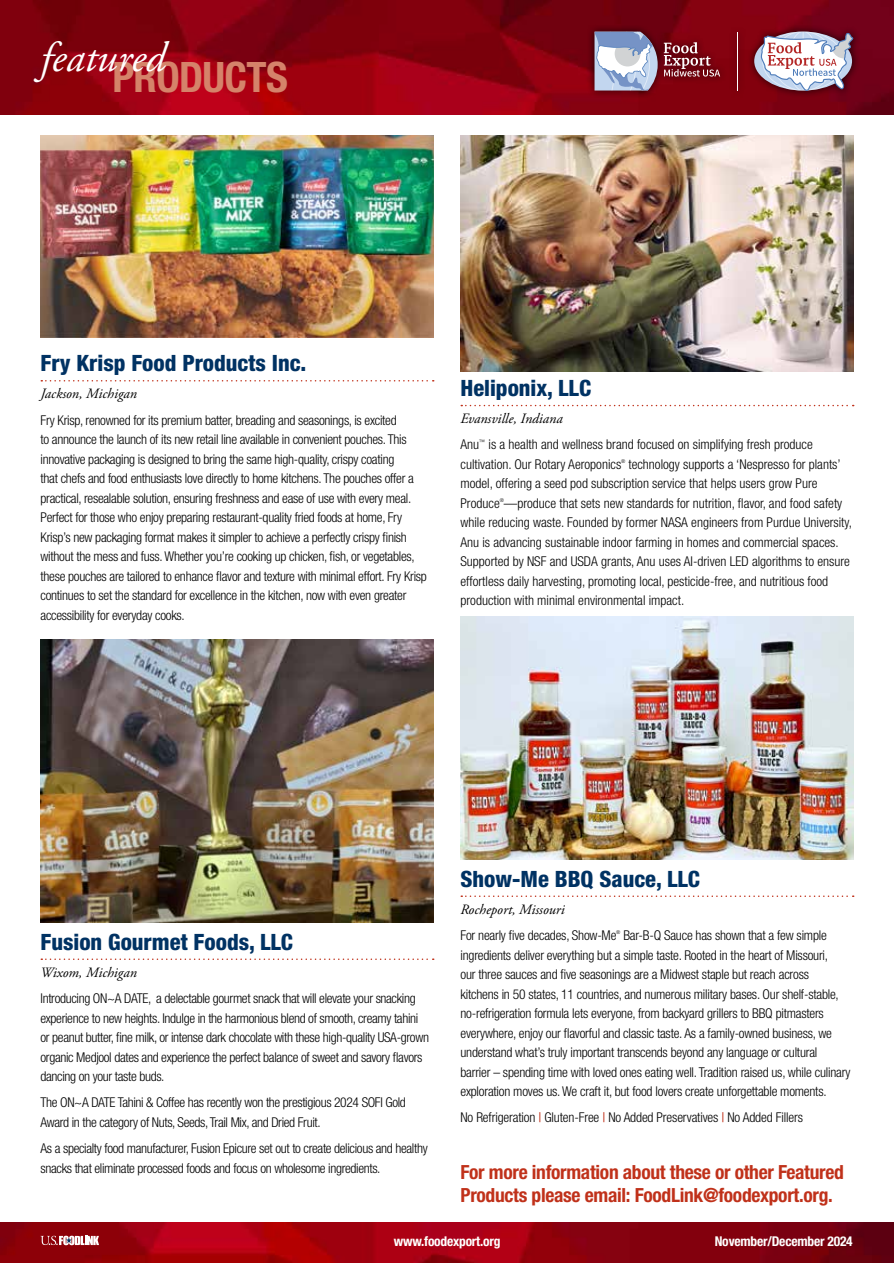
<style>
.page{position:relative;width:894px;height:1263px;background:#fff}
.page>*{position:absolute;margin:0;border:0;box-sizing:border-box;transform-origin:0 0}
.t1{font:700 condensed 42px "Helvetica Neue LT Std";letter-spacing:-.015em;color:#d5836a}
.t2{font:italic 42px "Adobe Garamond Pro";color:#fff}
.t3{font:800 condensed 22.5px "Helvetica Neue LT Std";color:#003263}
.t4{font:700 condensed 19.5px/22.5px "Helvetica Neue LT Std";letter-spacing:-.015em;color:#c0311a}
.t5{font:italic 14.25px "Adobe Garamond Pro";color:#000}
.t6{font:300 condensed 13.5px/19.5px "Helvetica Neue LT Std";letter-spacing:-.02em;color:#000}
.t7{font:300 condensed 13.5px/19.5px "Helvetica Neue LT Std";color:#000}
.t8{font:700 condensed 13.5px "Helvetica Neue LT Std";letter-spacing:-.015em;color:#fff}
.t9{font:300 condensed 5.25px "Helvetica Neue LT Std";color:#000}
.s1{font-weight:400;color:#c0311a}
</style>
<div class="page">
<img style="left:0;top:1222px;width:893px;height:41px">
<svg style="left:40px;top:1235px;width:59px;height:10px"></svg>
<img style="left:0;top:0;width:893px;height:114px">
<svg style="left:461px;top:405px;width:392px;height:1px"></svg>
<svg style="left:461px;top:895px;width:392px;height:2px"></svg>
<img style="left:460px;top:135px;width:393px;height:236px">
<img style="left:460px;top:617px;width:393px;height:243px">
<svg style="left:41px;top:380px;width:392px;height:1px"></svg>
<svg style="left:41px;top:958px;width:392px;height:2px"></svg>
<img style="left:40px;top:135px;width:393px;height:203px">
<img style="left:40px;top:639px;width:393px;height:283px">
<div style="left:586px;top:24px;width:274px;height:75px;background:#000;opacity:.75"></div>
<svg style="left:594px;top:32px;width:63px;height:58px"></svg>
<svg style="left:663px;top:42px;width:56px;height:35px"></svg>
<svg style="left:760px;top:32px;width:93px;height:59px"></svg>
<hr style="left:736px;top:32px;width:1px;height:58px;background:#fff">
<h1 class="t2" style="left:40px;top:32px;width:126px">featured</h1>
<h1 class="t1" style="left:112px;top:51px;width:177px">PRODUCTS</h1>
<h2 class="t3" style="left:40px;top:349px;width:267px">Fry Krisp Food Products Inc.</h2>
<p class="t5" style="left:40px;top:385px;width:98px">Jackson, Michigan</p>
<p class="t6" style="left:40px;top:410px;width:388px">Fry Krisp, renowned for its premium batter, breading and seasonings, is excited<br>to announce the launch of its new retail line available in convenient pouches. This innovative packaging is designed to bring the same high-quality, crispy coating<br>that chefs and food enthusiasts love directly to home kitchens. The pouches offer a practical, resealable solution, ensuring freshness and ease of use with every meal.<br>Perfect for those who enjoy preparing restaurant-quality fried foods at home, Fry Krisp’s new packaging format makes it simpler to achieve a perfectly crispy finish without the mess and fuss. Whether you’re cooking up chicken, fish, or vegetables, these pouches are tailored to enhance flavor and texture with minimal effort. Fry Krisp continues to set the standard for excellence in the kitchen, now with even greater accessibility for everyday cooks.</p>
<h2 class="t3" style="left:460px;top:374px;width:132px">Heliponix, LLC</h2>
<p class="t5" style="left:460px;top:410px;width:104px">Evansville, Indiana</p>
<p class="t7" style="left:460px;top:435px;width:353px">Anu<sup>™</sup> is a health and wellness brand focused on simplifying fresh produce cultivation. Our Rotary Aeroponics</p>
<p class="t9" style="left:621px;top:458px;width:6px">®</p>
<p class="t7" style="left:460px;top:454px;width:383px;text-indent:168px">technology supports a ‘Nespresso for plants’ model, offering a seed pod subscription service that helps users grow Pure<br>Produce —produce that sets new standards for nutrition, flavor, and food safety</p>
<p class="t9" style="left:499px;top:497px;width:6px">®</p>
<p class="t7" style="left:460px;top:513px;width:393px">while reducing waste. Founded by former NASA engineers from Purdue University, Anu is advancing sustainable indoor farming in homes and commercial spaces.<br>Supported by NSF and USDA grants, Anu uses AI-driven LED algorithms to ensure effortless daily harvesting, promoting local, pesticide-free, and nutritious food production with minimal environmental impact.</p>
<h2 class="t3" style="left:40px;top:928px;width:254px">Fusion Gourmet Foods, LLC</h2>
<p class="t5" style="left:40px;top:963px;width:98px">Wixom, Michigan</p>
<p class="t6" style="left:40px;top:988px;width:390px">Introducing ON~A DATE, a delectable gourmet snack that will elevate your snacking experience to new heights. Indulge in the harmonious blend of smooth, creamy tahini or peanut butter, fine milk, or intense dark chocolate with these high-quality USA-grown organic Medjool dates and experience the perfect balance of sweet and savory flavors dancing on your taste buds.</p>
<p class="t6" style="left:40px;top:1092px;width:367px">The ON~A DATE Tahini &amp; Coffee has recently won the prestigious 2024 SOFI Gold<br>Award in the category of Nuts, Seeds, Trail Mix, and Dried Fruit.</p>
<p class="t6" style="left:40px;top:1138px;width:388px">As a specialty food manufacturer, Fusion Epicure set out to create delicious and healthy snacks that eliminate processed foods and focus on wholesome ingredients.</p>
<h2 class="t3" style="left:460px;top:865px;width:241px">Show-Me BBQ Sauce, LLC</h2>
<p class="t5" style="left:460px;top:900px;width:106px">Rocheport, Missouri</p>
<p class="t6" style="left:460px;top:925px;width:157px">For nearly five decades, Show-Me</p>
<p class="t9" style="left:616px;top:929px;width:6px">®</p>
<p class="t6" style="left:460px;top:925px;width:391px;text-indent:163px">Bar-B-Q Sauce has shown that a few simple ingredients deliver everything but a simple taste. Rooted in the heart of Missouri,<br>our three sauces and five seasonings are a Midwest staple but reach across kitchens in 50 states, 11 countries, and numerous military bases. Our shelf-stable, no-refrigeration formula lets everyone, from backyard grillers to BBQ pitmasters everywhere, enjoy our flavorful and classic taste. As a family-owned business, we understand what’s truly important transcends beyond any language or cultural barrier – spending time with loved ones eating well. Tradition raised us, while culinary exploration moves us. We craft it, but food lovers create unforgettable moments.</p>
<p class="t6" style="left:460px;top:1107px;width:344px">No Refrigeration <span class="s1">|</span> Gluten-Free <span class="s1">|</span> No Added Preservatives <span class="s1">|</span> No Added Fillers</p>
<h3 class="t4" style="left:460px;top:1161px;width:385px">For more information about these or other Featured<br>Products please email: FoodLink@foodexport.org.</h3>
<p class="t8" style="left:393px;top:1233px;width:108px">www.foodexport.org</p>
<p class="t8" style="left:714px;top:1233px;width:139px">November/December 2024</p>
</div>
